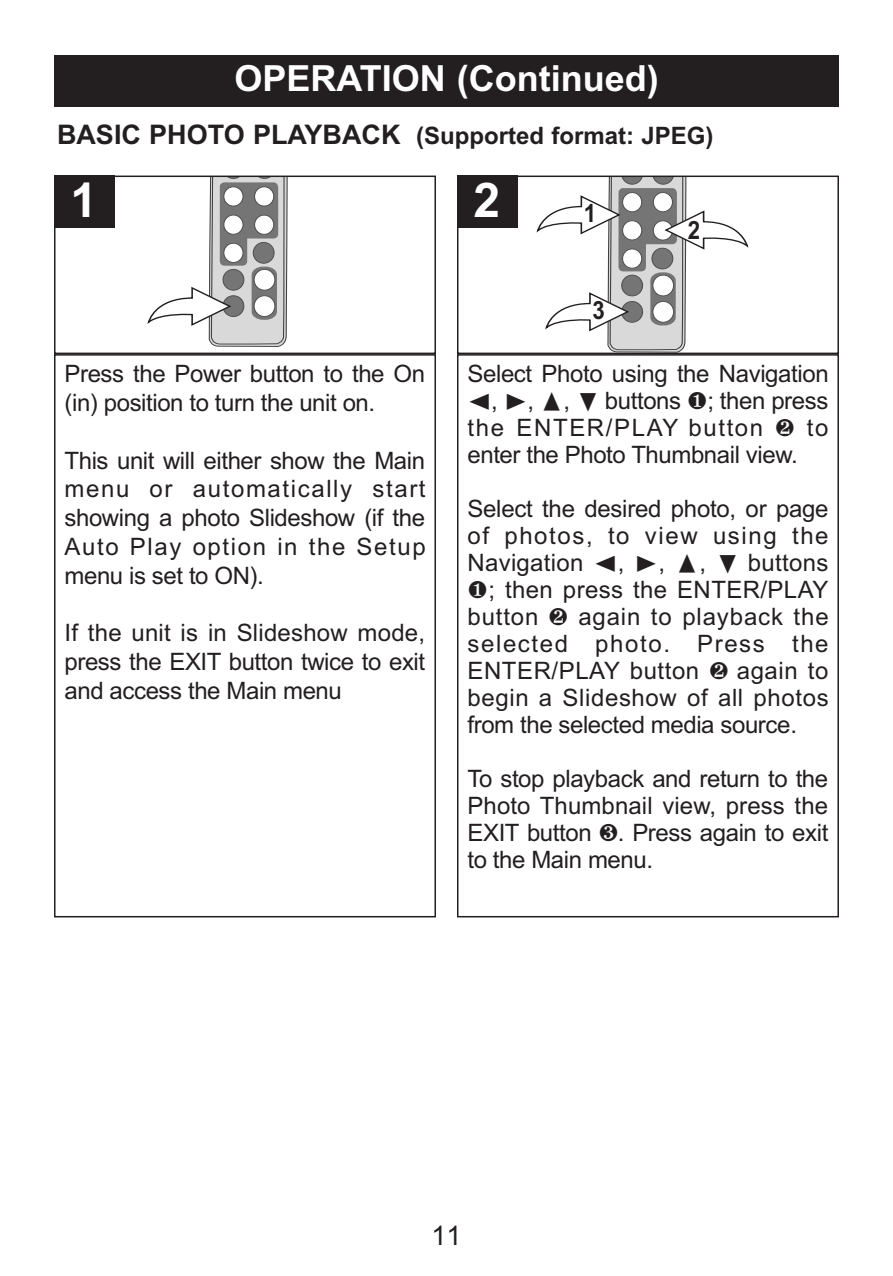
<style>
.page{position:relative;width:893px;height:1276px;background:#fff}
.page>*{position:absolute;margin:0;border:0;box-sizing:border-box;transform-origin:0 0}
.t1{font:700 48px "Arial";color:#fff}
.t2{font:700 36px "Arial";color:#fff}
.t3{font:27px "Arial";color:#231f20}
.t4{font:700 25.2px "Arial";color:#231f20;scale:.89 1}
.t5{font:700 25.2px "Helvetica";color:#231f20;scale:.89 1}
.t6{font:24px/27px "Arial";letter-spacing:-.015em;color:#231f20;text-align:justify}
.t7{font:700 24px "Arial";color:#231f20}
.s1{font-size:27px}
.s2{font-family:"Treasure Chest"}
</style>
<div class="page">
<div style="left:54px;top:55px;width:785px;height:52px;background:#231f20"></div>
<div style="left:54px;top:354px;width:382px;height:563px;border:2px solid #231f20"></div>
<svg style="left:147px;top:178px;width:141px;height:169px"></svg>
<div style="left:54px;top:175px;width:382px;height:179px;border:2px solid #231f20"></div>
<div style="left:54px;top:175px;width:60px;height:53px;background:#231f20"></div>
<div style="left:457px;top:354px;width:382px;height:563px;border:2px solid #231f20"></div>
<svg style="left:537px;top:178px;width:211px;height:173px"></svg>
<div style="left:457px;top:175px;width:382px;height:179px;border:2px solid #231f20"></div>
<div style="left:457px;top:175px;width:60px;height:53px;background:#231f20"></div>
<h2 class="t2" style="left:234px;top:57px;width:426px">OPERATION (Continued)</h2>
<p class="t7" style="left:57px;top:122px;width:658px"><span class="s1">BASIC PHOTO PLAYBACK</span> (Supported format: JPEG)</p>
<h1 class="t1" style="left:71px;top:173px;width:28px">1</h1>
<p class="t6" style="left:64px;top:359px;width:362px;line-height:28.8px">Press the Power button to the On (in) position to turn the unit on.</p>
<p class="t6" style="left:64px;top:446px;width:363px;line-height:28.8px">This unit will either show the Main menu or automatically start showing a photo Slideshow (if the Auto Play option in the Setup menu is set to ON).</p>
<p class="t6" style="left:64px;top:618px;width:362px;line-height:28.8px">If the unit is in Slideshow mode, press the EXIT button twice to exit and access the Main menu</p>
<p class="t5" style="left:219px;top:436px;width:15px">1</p>
<p class="t5" style="left:289px;top:438px;width:15px">1</p>
<h1 class="t1" style="left:474px;top:173px;width:28px">2</h1>
<p class="t4" style="left:584px;top:199px;width:15px">1</p>
<p class="t4" style="left:592px;top:296px;width:15px">3</p>
<p class="t4" style="left:688px;top:216px;width:15px">2</p>
<p class="t6" style="left:467px;top:360px;width:363px">Select Photo using the Navigation <span class="s2">√</span>, <span class="s2">®</span>, <span class="s2">π</span>, <span class="s2">†</span> buttons <span class="s2">1</span>; then press the ENTER/PLAY button <span class="s2">2</span> to enter the Photo Thumbnail view.</p>
<p class="t6" style="left:467px;top:495px;width:363px">Select the desired photo, or page of photos, to view using the Navigation <span class="s2">√</span>, <span class="s2">®</span>, <span class="s2">π</span>, <span class="s2">†</span> buttons <span class="s2">1</span>; then press the ENTER/PLAY button <span class="s2">2</span> again to playback the selected photo. Press the ENTER/PLAY button <span class="s2">2</span> again to begin a Slideshow of all photos from the selected media source.</p>
<p class="t6" style="left:467px;top:765px;width:362px">To stop playback and return to the Photo Thumbnail view, press the EXIT button <span class="s2">3</span>. Press again to exit to the Main menu.</p>
<p class="t3" style="left:431px;top:1219px;width:32px">11</p>
</div>
